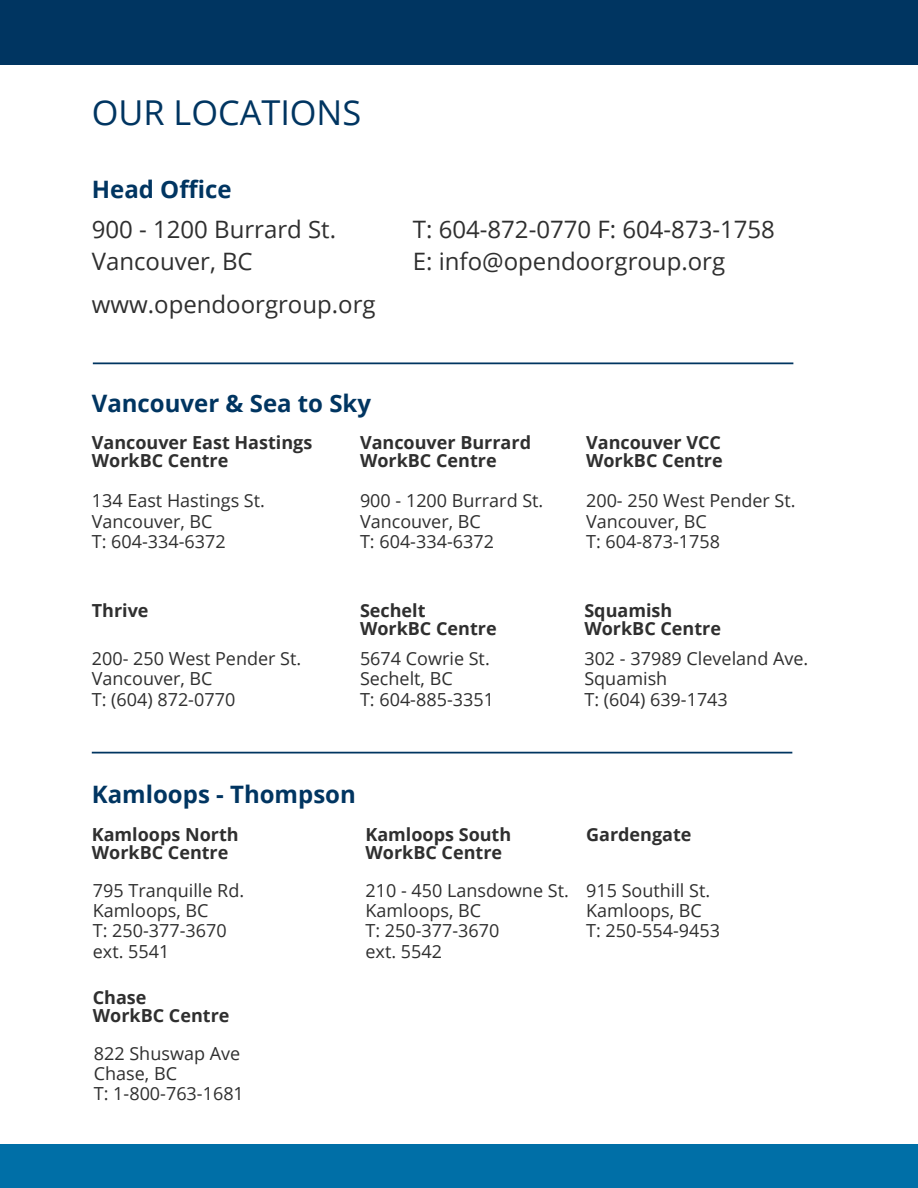
<style>
.page{position:relative;width:918px;height:1188px;background:#fff}
.page>*{position:absolute;margin:0;border:0;box-sizing:border-box;transform-origin:0 0}
.t1{font:34.35px "Open Sans";color:#003561}
.t2{font:24px/32.5px "Open Sans";color:#2f2f2f}
.t3{font:700 24px "Open Sans";color:#003561}
.t4{font:18px/20.2px "Open Sans";color:#2f2f2f}
.t5{font:700 18px/18px "Open Sans";color:#2f2f2f}
</style>
<div class="page">
<svg style="left:93px;top:362px;width:700px;height:2px"></svg>
<svg style="left:92px;top:752px;width:700px;height:2px"></svg>
<div style="left:0;top:0;width:918px;height:65px;background:#003561"></div>
<div style="left:0;top:1145px;width:918px;height:43px;background:#006fa7"></div>
<h1 class="t1" style="left:92px;top:89px;width:271px">OUR LOCATIONS</h1>
<h2 class="t3" style="left:92px;top:172px;width:141px">Head Office</h2>
<h2 class="t2" style="left:92px;top:212px;width:246px">900 - 1200 Burrard St.<br>Vancouver, BC</h2>
<h2 class="t2" style="left:92px;top:287px;width:285px">www.opendoorgroup.org</h2>
<h2 class="t3" style="left:92px;top:386px;width:281px">Vancouver &amp; Sea to Sky</h2>
<h2 class="t2" style="left:413px;top:212px;width:364px">T: 604-872-0770 F: 604-873-1758<br>E: info@opendoorgroup.org</h2>
<p class="t5" style="left:360px;top:433px;width:173px">Vancouver Burrard<br>WorkBC Centre</p>
<p class="t5" style="left:92px;top:433px;width:222px">Vancouver East Hastings<br>WorkBC Centre</p>
<p class="t5" style="left:586px;top:433px;width:138px">Vancouver VCC<br>WorkBC Centre</p>
<p class="t4" style="left:92px;top:490px;width:175px">134 East Hastings St.<br>Vancouver, BC<br>T: 604-334-6372</p>
<p class="t4" style="left:360px;top:490px;width:185px">900 - 1200 Burrard St.<br>Vancouver, BC<br>T: 604-334-6372</p>
<p class="t5" style="left:92px;top:601px;width:58px">Thrive</p>
<p class="t4" style="left:92px;top:648px;width:211px">200- 250 West Pender St.<br>Vancouver, BC<br>T: (604) 872-0770</p>
<p class="t5" style="left:360px;top:601px;width:138px">Sechelt<br>WorkBC Centre</p>
<p class="t4" style="left:360px;top:648px;width:135px">5674 Cowrie St.<br>Sechelt, BC<br>T: 604-885-3351</p>
<h2 class="t3" style="left:92px;top:777px;width:266px">Kamloops - Thompson</h2>
<p class="t4" style="left:586px;top:490px;width:211px">200- 250 West Pender St.<br>Vancouver, BC<br>T: 604-873-1758</p>
<p class="t5" style="left:584px;top:601px;width:138px">Squamish<br>WorkBC Centre</p>
<p class="t4" style="left:584px;top:648px;width:225px">302 - 37989 Cleveland Ave.<br>Squamish<br>T: (604) 639-1743</p>
<p class="t5" style="left:92px;top:825px;width:148px">Kamloops North<br>WorkBC Centre</p>
<p class="t5" style="left:365px;top:825px;width:147px">Kamloops South<br>WorkBC Centre</p>
<p class="t5" style="left:586px;top:825px;width:107px">Gardengate</p>
<p class="t4" style="left:93px;top:880px;width:153px">795 Tranquille Rd.<br>Kamloops, BC<br>T: 250-377-3670 ext. 5541</p>
<p class="t4" style="left:365px;top:880px;width:205px">210 - 450 Lansdowne St.<br>Kamloops, BC<br>T: 250-377-3670<br>ext. 5542</p>
<p class="t4" style="left:586px;top:880px;width:135px">915 Southill St.<br>Kamloops, BC<br>T: 250-554-9453</p>
<p class="t5" style="left:93px;top:988px;width:138px">Chase<br>WorkBC Centre</p>
<p class="t4" style="left:94px;top:1043px;width:152px">822 Shuswap Ave<br>Chase, BC<br>T: 1-800-763-1681</p>
</div>
